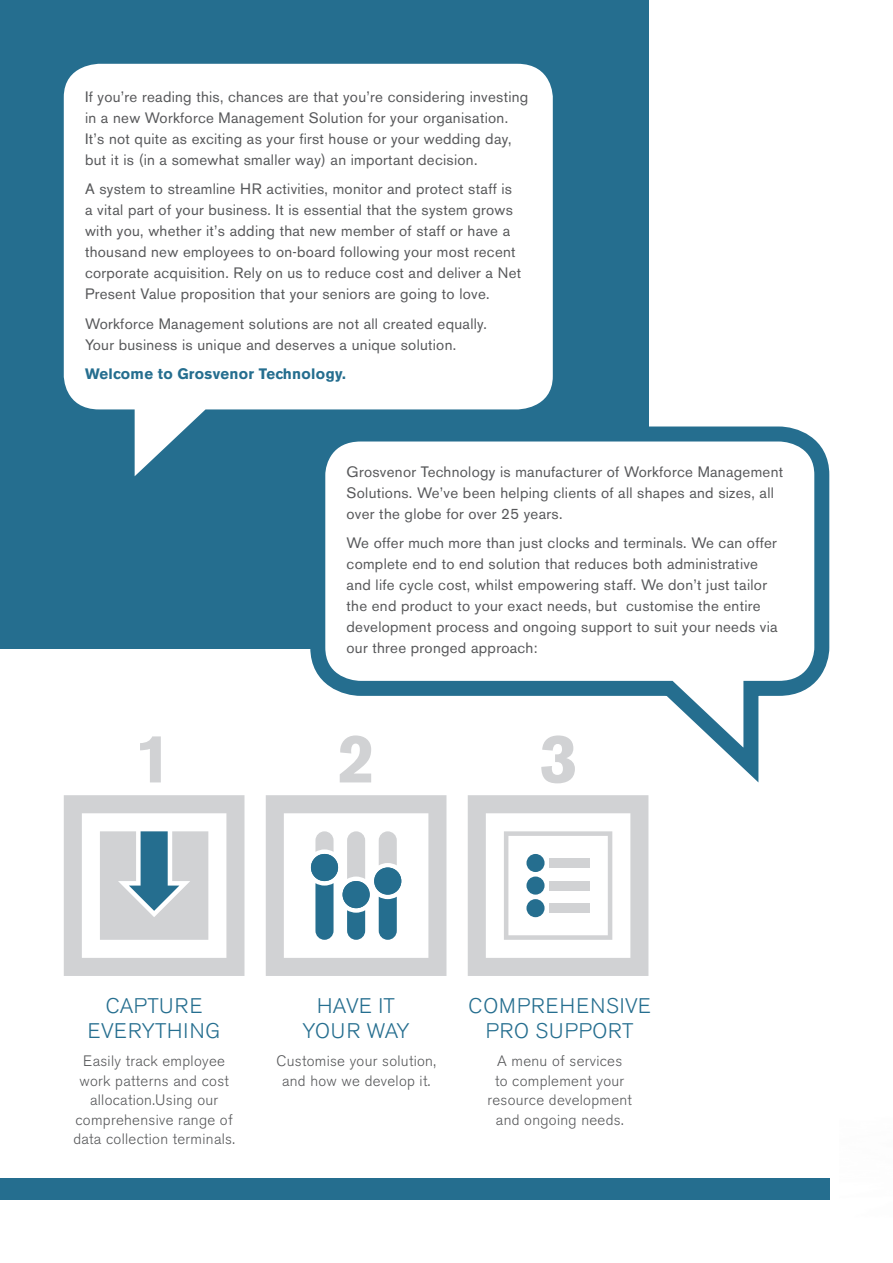
<style>
.page{position:relative;width:893px;height:1263px;background:#fff}
.page>*{position:absolute;margin:0;border:0;box-sizing:border-box;transform-origin:0 0}
.t1{font:900 67.5px "Akzidenz Grotesk";color:#d1d2d4}
.t2{font:300 21px/25.5px "Akzidenz Grotesk BE";letter-spacing:.02em;color:#256e8f;text-align:center}
.t3{font:300 21px/25.5px "Akzidenz Grotesk BE";letter-spacing:.04em;color:#256e8f;text-align:center}
.t4{font:15px/21px "Akzidenz Grotesk BE";letter-spacing:.02em;color:#57585a}
.t5{font:300 15px/19.5px "Akzidenz Grotesk BE";letter-spacing:.02em;color:#57585a;text-align:center}
.t6{font:700 15px "Akzidenz Grotesk BE";letter-spacing:.02em;color:#256e8f}
</style>
<div class="page">
<div style="left:0;top:1178px;width:829px;height:21px;background:#256e8f"></div>
<div style="left:0;top:0;width:648px;height:648px;background:#256e8f"></div>
<svg style="left:64px;top:64px;width:489px;height:412px;background:#ebf1f4"></svg>
<svg style="left:303px;top:419px;width:527px;height:381px"></svg>
<svg style="left:64px;top:795px;width:180px;height:181px"></svg>
<svg style="left:266px;top:795px;width:180px;height:181px"></svg>
<div style="left:374px;top:867px;width:27px;height:28px;background:#256e8f;border-radius:50%"></div>
<svg style="left:468px;top:795px;width:180px;height:181px"></svg>
<div style="left:526px;top:854px;width:19px;height:18px;background:#256e8f;border-radius:50%"></div>
<div style="left:526px;top:876px;width:19px;height:19px;background:#256e8f;border-radius:50%"></div>
<div style="left:526px;top:899px;width:19px;height:18px;background:#256e8f;border-radius:50%"></div>
<p class="t4" style="left:85px;top:86px;width:445px">If you’re reading this, chances are that you’re considering investing in a new Workforce Management Solution for your organisation.<br>It’s not quite as exciting as your first house or your wedding day, but it is (in a somewhat smaller way) an important decision.</p>
<p class="t4" style="left:85px;top:179px;width:438px">A system to streamline HR activities, monitor and protect staff is a vital part of your business. It is essential that the system grows with you, whether it’s adding that new member of staff or have a thousand new employees to on-board following your most recent corporate acquisition. Rely on us to reduce cost and deliver a Net Present Value proposition that your seniors are going to love.</p>
<p class="t4" style="left:85px;top:313px;width:403px">Workforce Management solutions are not all created equally.<br>Your business is unique and deserves a unique solution.</p>
<p class="t6" style="left:85px;top:365px;width:262px">Welcome to Grosvenor Technology.</p>
<p class="t4" style="left:347px;top:461px;width:438px">Grosvenor Technology is manufacturer of Workforce Management<br>Solutions. We’ve been helping clients of all shapes and sizes, all over the globe for over 25 years.</p>
<p class="t4" style="left:347px;top:533px;width:433px">We offer much more than just clocks and terminals. We can offer complete end to end solution that reduces both administrative and life cycle cost, whilst empowering staff. We don’t just tailor the end product to your exact needs, but customise the entire development process and ongoing support to suit your needs via our three pronged approach:</p>
<p class="t1" style="left:135px;top:718px;width:39px">1</p>
<p class="t1" style="left:337px;top:718px;width:39px">2</p>
<p class="t1" style="left:539px;top:718px;width:39px">3</p>
<p class="t2" style="left:88px;top:993px;width:134px">CAPTURE<br>EVERYTHING</p>
<p class="t5" style="left:73px;top:1052px;width:163px">Easily track employee work patterns and cost allocation.Using our comprehensive range of data collection terminals.</p>
<p class="t2" style="left:303px;top:993px;width:109px">HAVE IT<br>YOUR WAY</p>
<p class="t5" style="left:276px;top:1052px;width:161px">Customise your solution, and how we develop it.</p>
<p class="t3" style="left:469px;top:993px;width:184px">COMPREHENSIVE<br>PRO SUPPORT</p>
<p class="t5" style="left:487px;top:1052px;width:146px">A menu of services<br>to complement your resource development and ongoing needs.</p>
</div>
